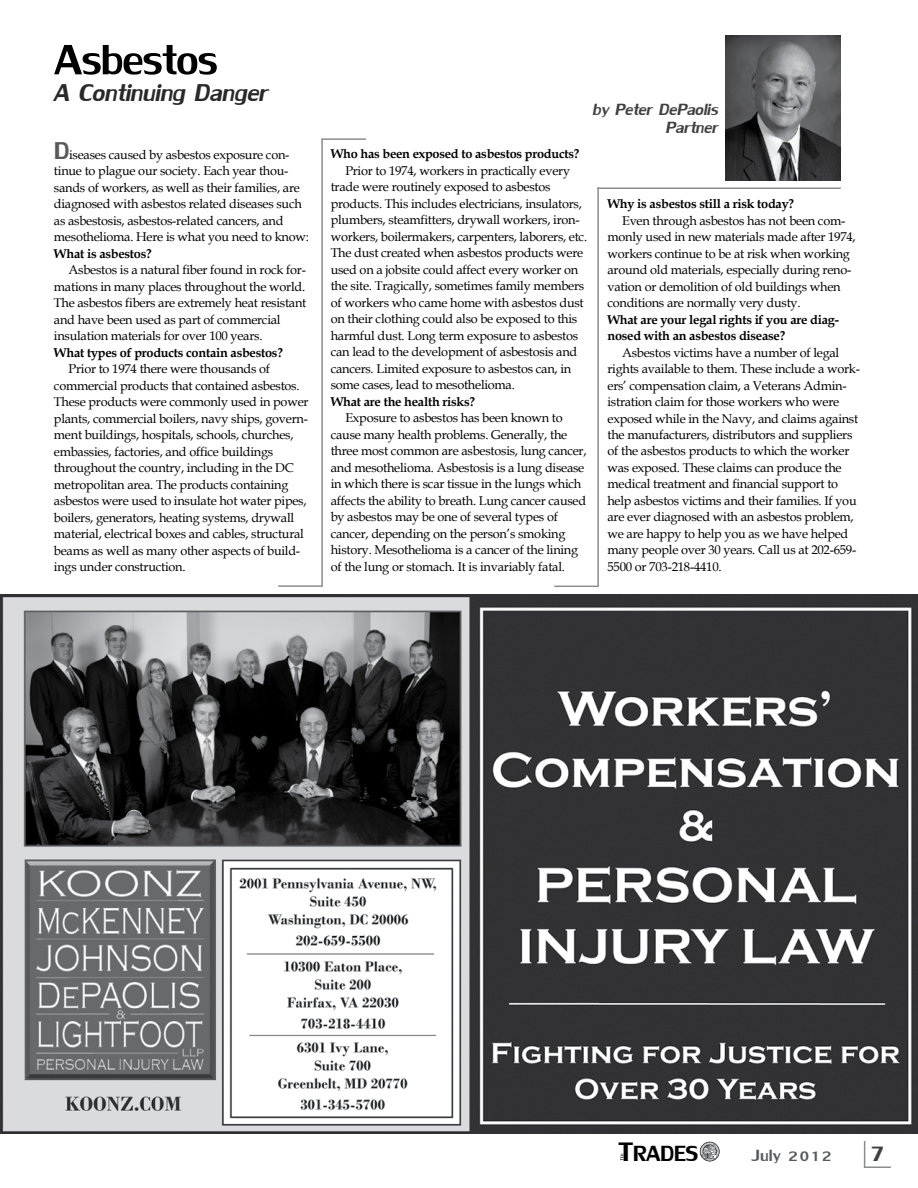
<style>
.page{position:relative;width:918px;height:1188px;background:#fff}
.page>*{position:absolute;margin:0;border:0;box-sizing:border-box;transform-origin:0 0}
.t1{font:63px "Lily UPC";color:#000}
.t2{font:39.45px "Lily UPC";color:#000}
.t3{font:36px "Lily UPC Italic";letter-spacing:.01em;color:#29292a}
.t4{font:36px "Lily UPC";color:#58595b}
.t5{font:32.4px "Lily UPC";color:#000}
.t6{font:24px/18px "Lily UPC Italic";letter-spacing:.01em;color:#414142;text-align:right}
.t7{font:24px "Lily UPC";letter-spacing:.025em;color:#58595b}
.t8{font:12.75px/16.5px "Book Antiqua";letter-spacing:-.02em;color:#000}
.t9{font:700 12.75px/16.5px "Book Antiqua";letter-spacing:-.02em;color:#000}
.t10{font:7.65px "Lily UPC";color:#000}
.s1{font-size:36px;color:#414142}
</style>
<div class="page">
<hr style="left:864px;top:1166px;width:27px;height:2px;background:#8a8c8e">
<svg style="left:864px;top:1141px;width:1px;height:25px"></svg>
<svg style="left:700px;top:1142px;width:20px;height:19px"></svg>
<hr style="left:597px;top:188px;width:244px;height:1px;background:#8a8c8e">
<hr style="left:597px;top:188px;width:2px;height:398px;background:#8a8c8e">
<hr style="left:554px;top:586px;width:45px;height:1px;background:#8a8c8e">
<hr style="left:321px;top:139px;width:2px;height:447px;background:#8a8c8e">
<hr style="left:321px;top:138px;width:45px;height:2px;background:#8a8c8e">
<hr style="left:278px;top:585px;width:45px;height:2px;background:#8a8c8e">
<img style="left:0;top:594px;width:918px;height:540px">
<img style="left:725px;top:36px;width:116px;height:144px">
<h1 class="t1" style="left:54px;top:22px;width:165px">Asbestos</h1>
<h3 class="t3" style="left:54px;top:71px;width:216px">A Continuing Danger</h3>
<h3 class="t4" style="left:54px;top:129px;width:17px">D</h3>
<p class="t8" style="left:54px;top:146px;width:257px;text-indent:15px">iseases caused by asbestos exposure con&shy;tinue to plague our society. Each year thou&shy;sands of workers, as well as their families, are diagnosed with asbestos related diseases such as asbestosis, asbestos-related cancers, and mesothelioma. Here is what you need to know:</p>
<p class="t9" style="left:54px;top:245px;width:99px">What is asbestos?</p>
<p class="t8" style="left:54px;top:261px;width:254px;text-indent:15px">Asbestos is a natural fiber found in rock for&shy;mations in many places throughout the world.<br>The asbestos fibers are extremely heat resistant and have been used as part of commercial insulation materials for over 100 years.</p>
<p class="t9" style="left:54px;top:344px;width:231px">What types of products contain asbestos?</p>
<p class="t8" style="left:54px;top:360px;width:256px;text-indent:15px">Prior to 1974 there were thousands of commercial products that contained asbestos.<br>These products were commonly used in power plants, commercial boilers, navy ships, govern&shy;ment buildings, hospitals, schools, churches, embassies, factories, and office buildings throughout the country, including in the DC metropolitan area. The products containing asbestos were used to insulate hot water pipes, boilers, generators, heating systems, drywall material, electrical boxes and cables, structural beams as well as many other aspects of build&shy;ings under construction.</p>
<h3 class="t6" style="left:593px;top:99px;width:127px">by Peter DePaolis<br>Partner</h3>
<p class="t9" style="left:331px;top:146px;width:250px">Who has been exposed to asbestos products?</p>
<p class="t8" style="left:331px;top:162px;width:258px;text-indent:15px">Prior to 1974, workers in practically every trade were routinely exposed to asbestos products. This includes electricians, insulators, plumbers, steamfitters, drywall workers, iron&shy;workers, boilermakers, carpenters, laborers, etc.<br>The dust created when asbestos products were used on a jobsite could affect every worker on the site. Tragically, sometimes family members of workers who came home with asbestos dust on their clothing could also be exposed to this harmful dust. Long term exposure to asbestos can lead to the development of asbestosis and cancers. Limited exposure to asbestos can, in some cases, lead to mesothelioma.</p>
<p class="t9" style="left:331px;top:393px;width:146px">What are the health risks?</p>
<p class="t8" style="left:331px;top:410px;width:257px;text-indent:15px">Exposure to asbestos has been known to cause many health problems. Generally, the three most common are asbestosis, lung cancer, and mesothelioma. Asbestosis is a lung disease in which there is scar tissue in the lungs which affects the ability to breath. Lung cancer caused by asbestos may be one of several types of cancer, depending on the person’s smoking history. Mesothelioma is a cancer of the lining of the lung or stomach. It is invariably fatal.</p>
<p class="t9" style="left:608px;top:195px;width:188px">Why is asbestos still a risk today?</p>
<p class="t8" style="left:608px;top:212px;width:250px;text-indent:15px">Even through asbestos has not been com&shy;monly used in new materials made after 1974, workers continue to be at risk when working around old materials, especially during reno&shy;vation or demolition of old buildings when conditions are normally very dusty.</p>
<p class="t9" style="left:608px;top:311px;width:233px">What are your legal rights if you are diag&shy;nosed with an asbestos disease?</p>
<p class="t8" style="left:608px;top:344px;width:254px;text-indent:15px">Asbestos victims have a number of legal rights available to them. These include a work&shy;ers’ compensation claim, a Veterans Admin&shy;istration claim for those workers who were exposed while in the Navy, and claims against the manufacturers, distributors and suppliers of the asbestos products to which the worker was exposed. These claims can produce the medical treatment and financial support to help asbestos victims and their families. If you are ever diagnosed with an asbestos problem, we are happy to help you as we have helped many people over 30 years. Call us at 202-659- 5500 or 703-218-4410.</p>
<h2 class="t2" style="left:618px;top:1128px;width:16px">T</h2>
<p class="t10" style="left:617px;top:1161px;width:9px;rotate:-90deg">The</p>
<h3 class="t5" style="left:633px;top:1134px;width:67px">RADES</h3>
<h3 class="t7" style="left:751px;top:1141px;width:135px">July 2012 <span class="s1">7</span></h3>
</div>
